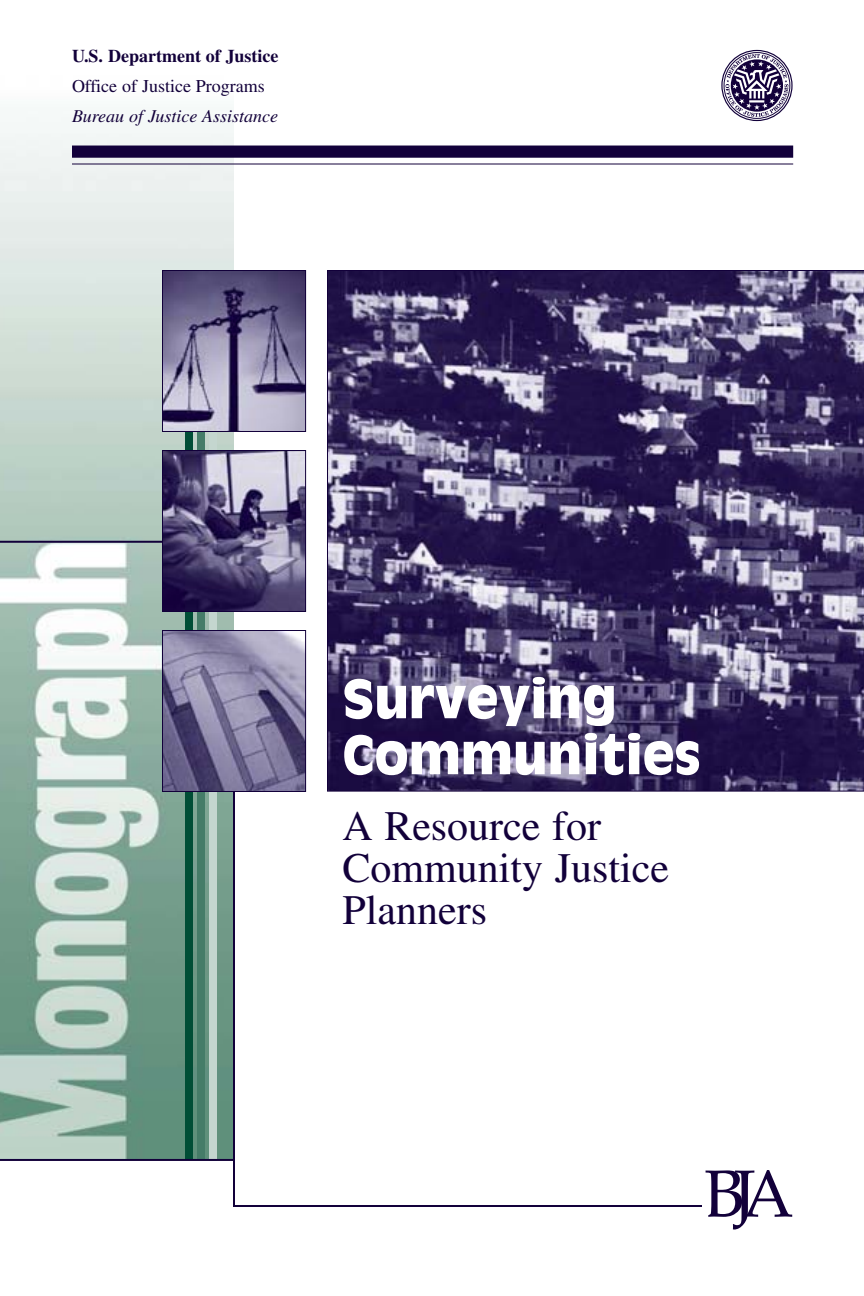
<style>
.page{position:relative;width:864px;height:1296px;background:#fff}
.page>*{position:absolute;margin:0;border:0;box-sizing:border-box;transform-origin:0 0}
.t1{font:900 52px/56px "Antique Olive";color:#fff}
.t2{font:42px/42px "Times";color:#12003a}
.t3{font:italic 18px "Times";color:#12003a}
.t4{font:700 18px "Times";color:#12003a}
.t5{font:18px "Times";color:#12003a}
</style>
<div class="page">
<img style="left:0;top:117px;width:234px;height:1042px">
<svg style="left:706px;top:1170px;width:86px;height:60px"></svg>
<div style="left:185px;top:311px;width:7px;height:849px;background:#004e36"></div>
<div style="left:197px;top:311px;width:8px;height:849px;background:#457c68"></div>
<div style="left:210px;top:311px;width:7px;height:849px;background:#c4d6cf"></div>
<div style="left:72px;top:146px;width:721px;height:12px;background:#12003a"></div>
<hr style="left:72px;top:164px;width:721px;height:1px;background:#12003a">
<div style="left:721px;top:50px;width:72px;height:71px;border:1px solid #12003a;border-radius:50%"></div>
<div style="left:724px;top:52px;width:66px;height:67px;border:1px solid #12003a;border-radius:50%"></div>
<svg style="left:726px;top:54px;width:62px;height:63px"></svg>
<svg style="left:232px;top:718px;width:470px;height:489px"></svg>
<hr style="left:0;top:541px;width:234px;height:2px;background:#12003a">
<hr style="left:0;top:1159px;width:234px;height:2px;background:#12003a">
<svg style="left:327px;top:270px;width:537px;height:522px;background:#493e6a"></svg>
<img style="left:164px;top:272px;width:140px;height:158px">
<div style="left:162px;top:270px;width:144px;height:162px;border:1px solid #12003a"></div>
<img style="left:164px;top:452px;width:140px;height:158px">
<div style="left:162px;top:450px;width:144px;height:162px;border:1px solid #12003a"></div>
<img style="left:164px;top:632px;width:140px;height:158px">
<div style="left:162px;top:630px;width:144px;height:162px;border:1px solid #12003a"></div>
<p class="t4" style="left:72px;top:49px;width:208px">U.S. Department of Justice</p>
<p class="t5" style="left:72px;top:79px;width:194px">Office of Justice Programs</p>
<p class="t3" style="left:72px;top:109px;width:208px">Bureau of Justice Assistance</p>
<p class="t1" style="left:342px;top:674px;width:360px">SURVEYING<br>COMMUNITIES</p>
<p class="t2" style="left:342px;top:809px;width:328px">A Resource for<br>Community Justice<br>Planners</p>
</div>
